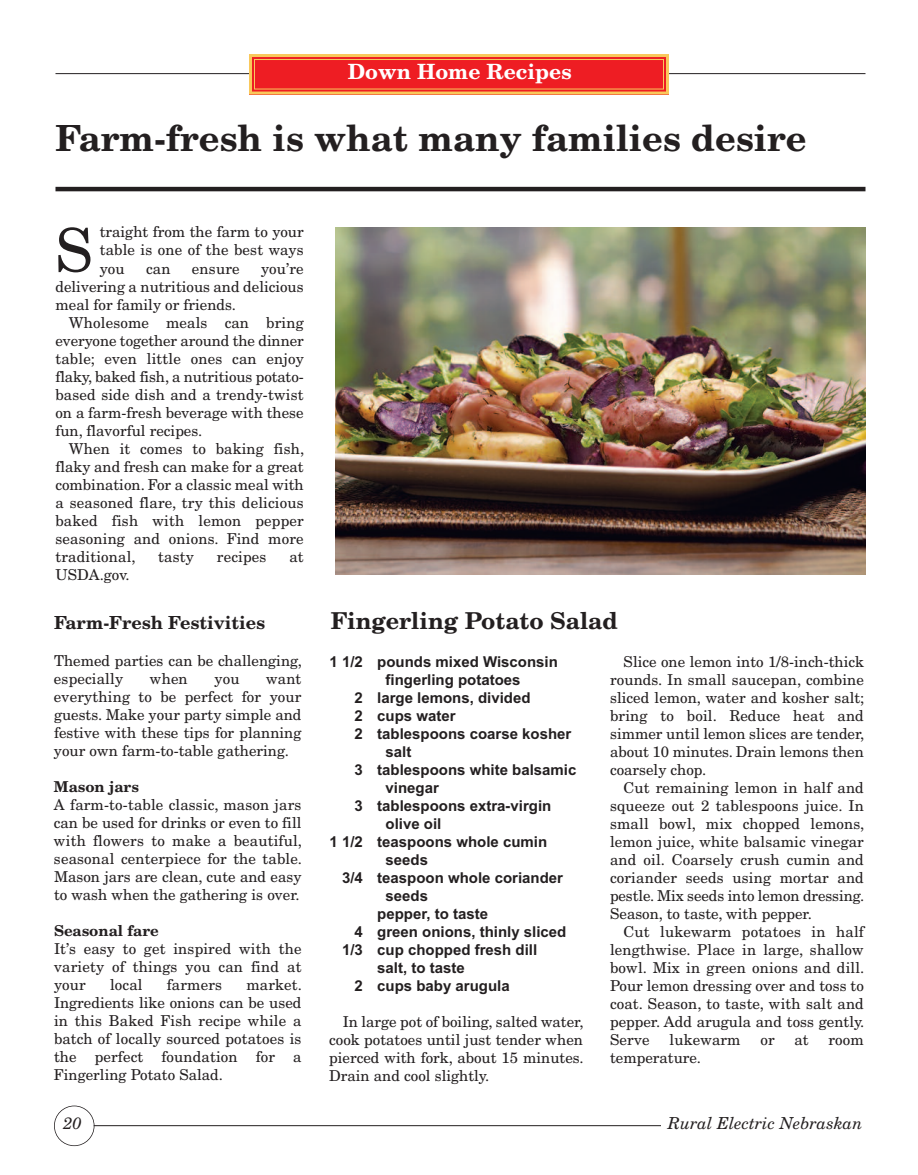
<style>
.page{position:relative;width:918px;height:1175px;background:#fff}
.page>*{position:absolute;margin:0;border:0;box-sizing:border-box;transform-origin:0 0}
.t1{font:60px "New Century Schlbk";color:#231f20}
.t2{font:700 36px "New Century Schlbk";color:#231f20}
.t3{font:700 23.25px "New Century Schlbk";color:#231f20}
.t4{font:700 21px "New Century Schlbk";color:#fff}
.t5{font:700 18px "New Century Schlbk";color:#231f20}
.t6{font:italic 16.5px "New Century Schlbk";color:#231f20}
.t7{font:15px/18px "New Century Schlbk";color:#231f20;text-align:justify}
.t8{font:700 15px "Arial";color:#231f20}
.t9{font:700 15px "New Century Schlbk";color:#231f20}
</style>
<div class="page">
<div style="left:54px;top:1105px;width:40px;height:41px;border:2px solid #231f20;border-radius:50%"></div>
<hr style="left:94px;top:1125px;width:648px;height:1px;background:#231f20">
<div style="left:662px;top:1115px;width:202px;height:22px;background:#fff"></div>
<hr style="left:56px;top:73px;width:810px;height:1px;background:#231f20">
<div style="left:249px;top:55px;width:420px;height:39px;background:#ee1d23"></div>
<div style="left:249px;top:54px;width:420px;height:40px;border:3px solid #f9c85b"></div>
<div style="left:254px;top:59px;width:410px;height:30px;border:1px solid #f9c85b"></div>
<hr style="left:56px;top:187px;width:810px;height:4px;background:#231f20">
<img style="left:336px;top:227px;width:530px;height:348px">
<h3 class="t4" style="left:348px;top:64px;width:225px">Down Home Recipes</h3>
<h2 class="t2" style="left:56px;top:125px;width:752px">Farm-fresh is what many families desire</h2>
<p class="t7" style="left:100px;top:225px;width:206px">traight from the farm to your table is one of the best ways you</p>
<h1 class="t1" style="left:56px;top:228px;width:39px">S</h1>
<p class="t7" style="left:56px;top:261px;width:250px;text-indent:206px">you’re delivering a nutritious and delicious meal for family or friends.</p>
<p class="t7" style="left:55px;top:315px;width:250px;text-indent:14px">Wholesome meals can bring everyone together around the dinner table; even little ones can enjoy flaky, baked fish, a nutritious potato&shy;based side dish and a trendy-twist on a farm-fresh beverage with these fun, flavorful recipes.</p>
<p class="t7" style="left:55px;top:441px;width:250px;text-indent:14px">When it comes to baking fish, flaky and fresh can make for a great combination. For a classic meal with a seasoned flare, try this delicious baked fish with lemon pepper seasoning and onions. Find more traditional,</p>
<p class="t7" style="left:146px;top:261px;width:26px">can</p>
<p class="t7" style="left:192px;top:261px;width:49px">ensure</p>
<p class="t7" style="left:158px;top:549px;width:37px">tasty</p>
<p class="t7" style="left:217px;top:549px;width:51px">recipes</p>
<p class="t7" style="left:289px;top:549px;width:16px">at</p>
<p class="t7" style="left:55px;top:567px;width:76px">USDA.gov.</p>
<p class="t5" style="left:54px;top:616px;width:213px">Farm-Fresh Festivities</p>
<h3 class="t3" style="left:331px;top:612px;width:289px">Fingerling Potato Salad</h3>
<p class="t7" style="left:54px;top:653px;width:250px">Themed parties can be challenging, especially</p>
<p class="t7" style="left:610px;top:654px;width:256px;text-indent:14px">Slice one lemon into 1/8-inch-thick rounds. In small saucepan, combine sliced lemon, water and kosher salt; bring to boil. Reduce heat and simmer until lemon slices are tender, about 10 minutes. Drain lemons then coarsely chop.</p>
<p class="t7" style="left:610px;top:780px;width:256px;text-indent:14px">Cut remaining lemon in half and squeeze out 2 tablespoons juice. In small bowl, mix chopped lemons, lemon juice, white balsamic vinegar and oil. Coarsely crush cumin and coriander seeds using mortar and pestle. Mix seeds into lemon dressing.<br>Season, to taste, with pepper.</p>
<p class="t7" style="left:610px;top:924px;width:256px;text-indent:14px">Cut lukewarm potatoes in half lengthwise. Place in large, shallow bowl. Mix in green onions and dill.<br>Pour lemon dressing over and toss to coat. Season, to taste, with salt and pepper. Add arugula and toss gently.<br>Serve</p>
<p class="t8" style="left:330px;top:653px;width:230px">1 1/2 pounds mixed Wisconsin</p>
<p class="t8" style="left:386px;top:671px;width:136px">fingerling potatoes</p>
<p class="t8" style="left:355px;top:689px;width:177px">2 large lemons, divided</p>
<p class="t8" style="left:355px;top:707px;width:102px">2 cups water</p>
<p class="t8" style="left:355px;top:725px;width:218px">2 tablespoons coarse kosher</p>
<p class="t8" style="left:386px;top:743px;width:27px">salt</p>
<p class="t8" style="left:355px;top:761px;width:223px">3 tablespoons white balsamic</p>
<p class="t8" style="left:386px;top:779px;width:55px">vinegar</p>
<p class="t8" style="left:355px;top:797px;width:198px">3 tablespoons extra-virgin</p>
<p class="t8" style="left:386px;top:815px;width:57px">olive oil</p>
<p class="t8" style="left:330px;top:833px;width:219px">1 1/2 teaspoons whole cumin</p>
<p class="t8" style="left:386px;top:851px;width:44px">seeds</p>
<p class="t8" style="left:342px;top:869px;width:222px">3/4 teaspoon whole coriander</p>
<p class="t8" style="left:386px;top:887px;width:44px">seeds</p>
<p class="t8" style="left:377px;top:905px;width:112px">pepper, to taste</p>
<p class="t8" style="left:355px;top:923px;width:213px">4 green onions, thinly sliced</p>
<p class="t8" style="left:342px;top:941px;width:197px">1/3 cup chopped fresh dill</p>
<p class="t8" style="left:377px;top:959px;width:89px">salt, to taste</p>
<p class="t8" style="left:355px;top:977px;width:157px">2 cups baby arugula</p>
<p class="t7" style="left:329px;top:1014px;width:256px;text-indent:14px">In large pot of boiling, salted water, cook potatoes until just tender when pierced with fork, about 15 minutes.<br>Drain and cool slightly.</p>
<p class="t7" style="left:150px;top:671px;width:39px">when</p>
<p class="t7" style="left:215px;top:671px;width:27px">you</p>
<p class="t7" style="left:54px;top:671px;width:249px;text-indent:212px">want everything to be perfect for your guests. Make your party simple and festive with these tips for planning your own farm-to-table gathering.</p>
<p class="t9" style="left:54px;top:781px;width:86px">Mason jars</p>
<p class="t7" style="left:54px;top:797px;width:250px">A farm-to-table classic, mason jars can be used for drinks or even to fill with flowers to make a beautiful, seasonal centerpiece for the table.<br>Mason jars are clean, cute and easy to wash when the gathering is over.</p>
<p class="t9" style="left:54px;top:925px;width:106px">Seasonal fare</p>
<p class="t7" style="left:54px;top:941px;width:249px">It’s easy to get inspired with the variety of things you can find at your</p>
<p class="t7" style="left:54px;top:977px;width:250px;text-indent:192px">market.<br>Ingredients like onions can be used in this Baked Fish recipe while a batch of locally sourced potatoes is the perfect foundation for a Fingerling Potato Salad.</p>
<p class="t7" style="left:110px;top:977px;width:34px">local</p>
<p class="t7" style="left:167px;top:977px;width:57px">farmers</p>
<p class="t7" style="left:670px;top:1032px;width:73px">lukewarm</p>
<p class="t7" style="left:760px;top:1032px;width:16px">or</p>
<p class="t7" style="left:794px;top:1032px;width:16px">at</p>
<p class="t7" style="left:828px;top:1032px;width:37px">room</p>
<p class="t7" style="left:610px;top:1050px;width:92px">temperature.</p>
<p class="t6" style="left:63px;top:1117px;width:20px">20</p>
<p class="t6" style="left:668px;top:1117px;width:196px">Rural Electric Nebraskan</p>
</div>
